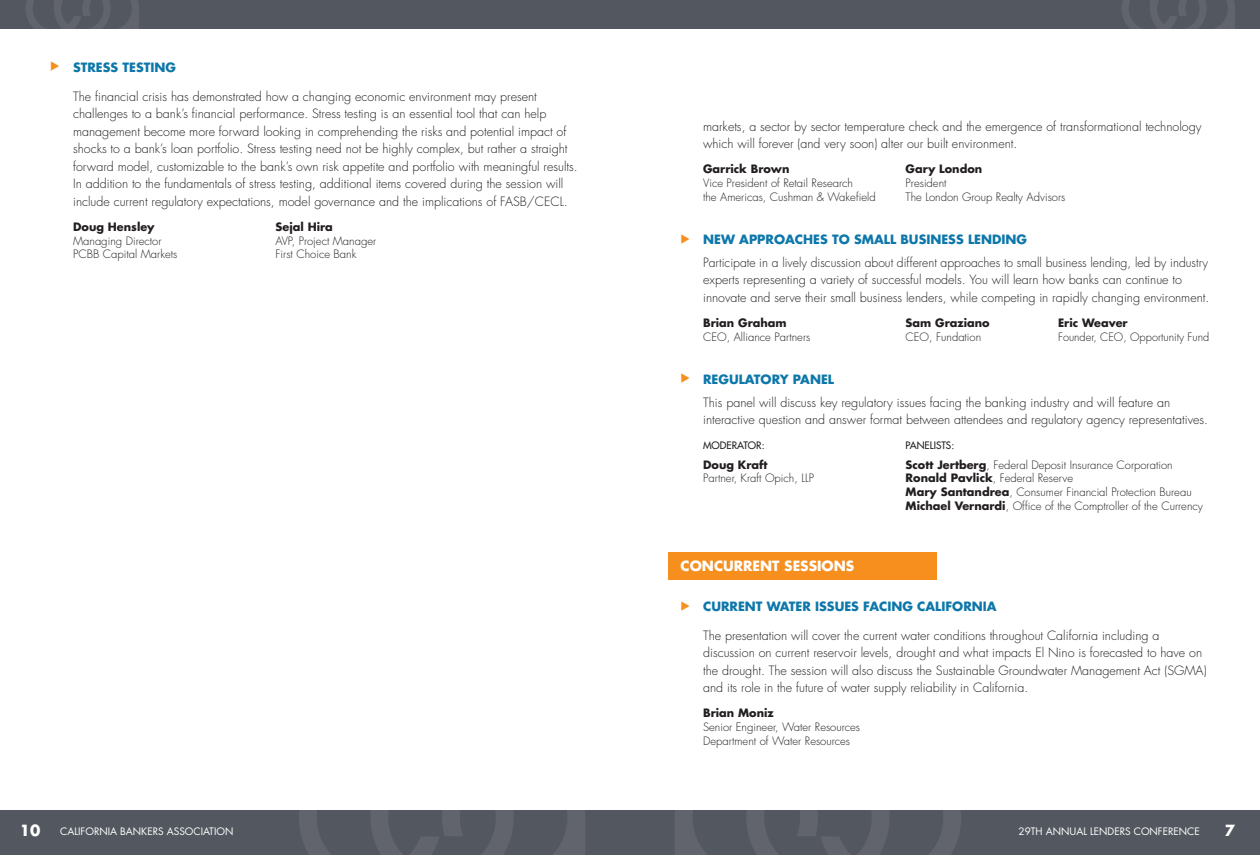
<style>
.page{position:relative;width:1260px;height:855px;background:#fff}
.page>*{position:absolute;margin:0;border:0;box-sizing:border-box;transform-origin:0 0}
.Headline_1{font:700 15px "Futura Std";color:#fff}
.At_A_Glance_Date{font:700 13.75px "Futura Std";color:#fff}
.Keynote_Speaker_Titl{font:300 12.5px/17.5px "Futura Std";color:#231f20}
.Keynote_Speaker_Titl-2{font:700 12.5px "Futura Std";color:#0d77aa}
.At_A_Glance_Text{font:300 11.25px/13.8px "Futura Std";color:#231f20}
.At_A_Glance_Text-2{font:700 11.25px "Futura Std";color:#231f20}
.Footer_Text{font:10px "Futura Std";color:#fff}
.At_A_Glance_Text-3{font:500 10px "Futura Std";color:#231f20}
.s1{font-weight:700}
</style>
<div class="page">
<div style="left:0;top:0;width:630px;height:28px;background:#535860"></div>
<svg style="left:26px;top:0;width:113px;height:28px"></svg>
<div style="left:614px;top:0;width:646px;height:28px;background:#535860"></div>
<svg style="left:1122px;top:0;width:113px;height:28px"></svg>
<div style="left:0;top:810px;width:630px;height:45px;background:#535860"></div>
<svg style="left:299px;top:810px;width:286px;height:45px"></svg>
<div style="left:630px;top:810px;width:630px;height:45px;background:#535860"></div>
<svg style="left:675px;top:810px;width:286px;height:45px"></svg>
<div style="left:668px;top:552px;width:268px;height:28px;background:#f68f1e"></div>
<p class="Keynote_Speaker_Titl-2" style="left:73px;top:59px;width:104px">STRESS TESTING</p>
<p class="Keynote_Speaker_Titl" style="left:73px;top:88px;width:506px">The financial crisis has demonstrated how a changing economic environment may present challenges to a bank’s financial performance. Stress testing is an essential tool that can help management become more forward looking in comprehending the risks and potential impact of shocks to a bank’s loan portfolio. Stress testing need not be highly complex, but rather a straight forward model, customizable to the bank’s own risk appetite and portfolio with meaningful results.<br>In addition to the fundamentals of stress testing, additional items covered during the session will include current regulatory expectations, model governance and the implications of FASB/CECL.</p>
<p class="At_A_Glance_Text-2" style="left:73px;top:219px;width:83px">Doug Hensley</p>
<p class="At_A_Glance_Text-2" style="left:276px;top:219px;width:59px">Sejal Hira</p>
<p class="At_A_Glance_Text" style="left:73px;top:234px;width:90px">Managing Director</p>
<p class="At_A_Glance_Text" style="left:276px;top:234px;width:102px">AVP, Project Manager</p>
<p class="At_A_Glance_Text" style="left:73px;top:248px;width:106px">PCBB Capital Markets</p>
<p class="At_A_Glance_Text" style="left:276px;top:248px;width:82px">First Choice Bank</p>
<p class="Keynote_Speaker_Titl" style="left:703px;top:118px;width:500px">markets, a sector by sector temperature check and the emergence of transformational technology which will forever (and very soon) alter our built environment.</p>
<p class="At_A_Glance_Text-2" style="left:703px;top:162px;width:88px">Garrick Brown</p>
<p class="At_A_Glance_Text-2" style="left:906px;top:162px;width:78px">Gary London</p>
<p class="At_A_Glance_Text" style="left:703px;top:177px;width:151px">Vice President of Retail Research</p>
<p class="At_A_Glance_Text" style="left:906px;top:177px;width:42px">President</p>
<p class="At_A_Glance_Text" style="left:703px;top:190px;width:174px">the Americas, Cushman &amp; Wakefield</p>
<p class="At_A_Glance_Text" style="left:906px;top:190px;width:161px">The London Group Realty Advisors</p>
<p class="Keynote_Speaker_Titl-2" style="left:703px;top:231px;width:325px">NEW APPROACHES TO SMALL BUSINESS LENDING</p>
<p class="Keynote_Speaker_Titl" style="left:703px;top:254px;width:508px">Participate in a lively discussion about different approaches to small business lending, led by industry experts representing a variety of successful models. You will learn how banks can continue to innovate and serve their small business lenders, while competing in rapidly changing environment.</p>
<p class="At_A_Glance_Text-2" style="left:703px;top:315px;width:85px">Brian Graham</p>
<p class="At_A_Glance_Text-2" style="left:906px;top:315px;width:86px">Sam Graziano</p>
<p class="At_A_Glance_Text-2" style="left:1058px;top:315px;width:71px">Eric Weaver</p>
<p class="At_A_Glance_Text" style="left:703px;top:330px;width:109px">CEO, Alliance Partners</p>
<p class="At_A_Glance_Text" style="left:906px;top:330px;width:77px">CEO, Fundation</p>
<p class="At_A_Glance_Text" style="left:1058px;top:330px;width:153px">Founder, CEO, Opportunity Fund</p>
<p class="Keynote_Speaker_Titl-2" style="left:703px;top:371px;width:132px">REGULATORY PANEL</p>
<p class="Keynote_Speaker_Titl" style="left:703px;top:394px;width:507px">This panel will discuss key regulatory issues facing the banking industry and will feature an interactive question and answer format between attendees and regulatory agency representatives.</p>
<p class="At_A_Glance_Text-3" style="left:703px;top:439px;width:63px">MODERATOR:</p>
<p class="At_A_Glance_Text-3" style="left:906px;top:439px;width:50px">PANELISTS:</p>
<p class="At_A_Glance_Text-2" style="left:703px;top:457px;width:66px">Doug Kraft</p>
<p class="At_A_Glance_Text" style="left:906px;top:458px;width:269px"><span class="s1">Scott Jertberg</span>, Federal Deposit Insurance Corporation</p>
<p class="At_A_Glance_Text" style="left:703px;top:472px;width:112px">Partner, Kraft Opich, LLP</p>
<p class="At_A_Glance_Text" style="left:906px;top:472px;width:169px"><span class="s1">Ronald Pavlick</span>, Federal Reserve</p>
<p class="At_A_Glance_Text" style="left:906px;top:486px;width:288px"><span class="s1">Mary Santandrea</span>, Consumer Financial Protection Bureau</p>
<p class="At_A_Glance_Text" style="left:906px;top:499px;width:299px"><span class="s1">Michael Vernardi</span>, Office of the Comptroller of the Currency</p>
<p class="At_A_Glance_Date" style="left:681px;top:557px;width:175px">CONCURRENT SESSIONS</p>
<p class="Keynote_Speaker_Titl-2" style="left:703px;top:598px;width:295px">CURRENT WATER ISSUES FACING CALIFORNIA</p>
<p class="Keynote_Speaker_Titl" style="left:703px;top:627px;width:505px">The presentation will cover the current water conditions throughout California including a discussion on current reservoir levels, drought and what impacts El Nino is forecasted to have on the drought. The session will also discuss the Sustainable Groundwater Management Act (SGMA) and its role in the future of water supply reliability in California.</p>
<p class="At_A_Glance_Text" style="left:703px;top:707px;width:159px"><span class="s1">Brian Moniz<br></span>Senior Engineer, Water Resources<br>Department of Water Resources</p>
<p class="Headline_1" style="left:20px;top:821px;width:22px">10</p>
<p class="Footer_Text" style="left:60px;top:825px;width:175px">CALIFORNIA BANKERS ASSOCIATION</p>
<p class="Footer_Text" style="left:1019px;top:825px;width:183px">29TH ANNUAL LENDERS CONFERENCE</p>
<p class="Headline_1" style="left:1225px;top:821px;width:12px">7</p>
</div>
